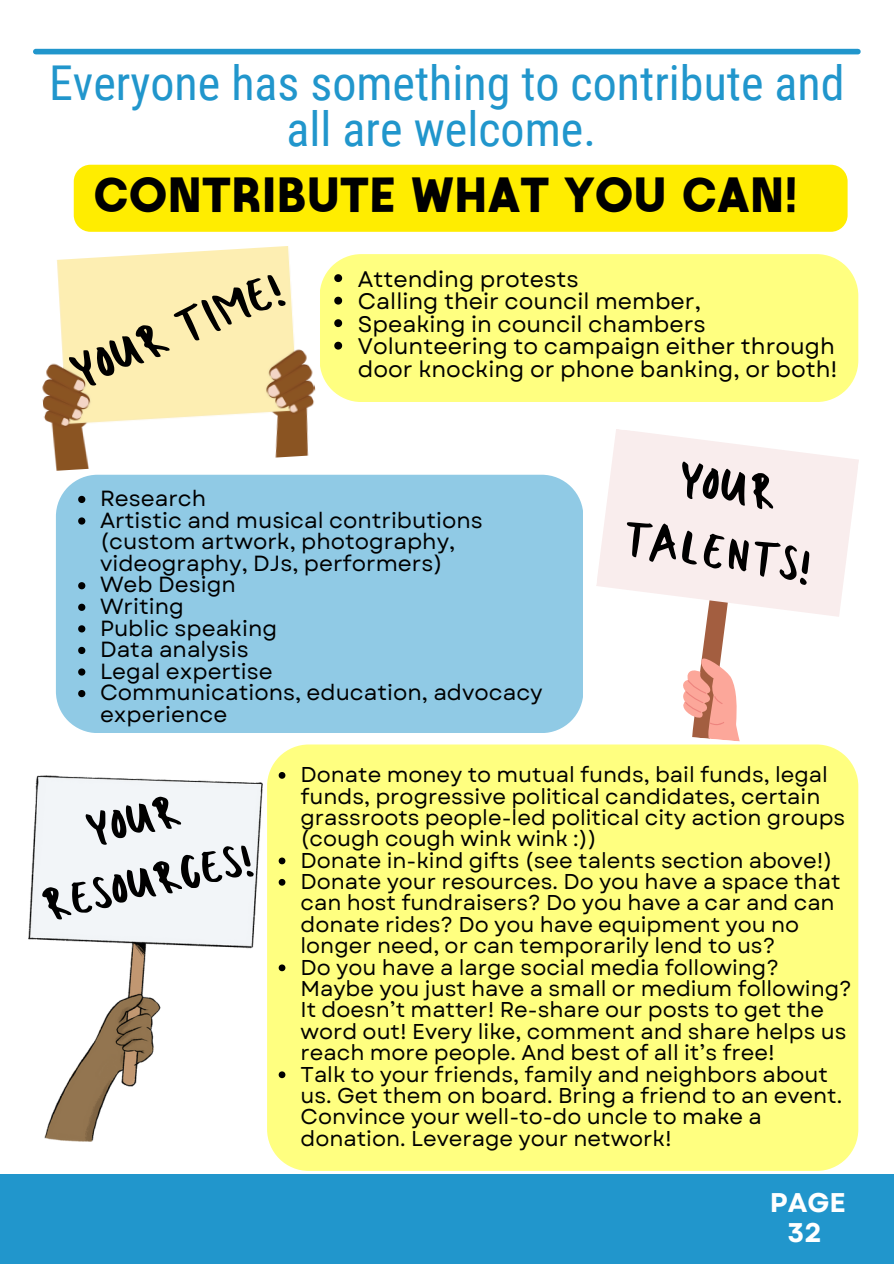
<style>
.page{position:relative;width:894px;height:1264px;background:#fff}
.page>*{position:absolute;margin:0;border:0;box-sizing:border-box;transform-origin:0 0}
.t1{font:49.5px "Valencia AMA Regular";letter-spacing:.145em;color:#000}
.t2{font:48px/46.2px "Roboto Condensed";color:#2196cc;text-align:center}
.t3{font:48px/66.3px "Sweet Belly Sans";color:#000;text-align:center}
.t4{font:45.45px/62.8px "Sweet Belly Sans";color:#000;text-align:center}
.t5{font:700 27px/30.3px "Garet";color:#fff;text-align:center}
.t6{font:22.5px/22.5px "Garet";color:#000}
.t7{font:21.9px/21.6px "Garet";color:#000}
.t8{font:21.45px/21.3px "Garet";color:#000}
</style>
<div class="page">
<div style="left:36px;top:49px;width:821px;height:5px;background:#2196cc"></div>
<div style="left:0;top:1174px;width:893px;height:89px;background:#2196cc"></div>
<div style="left:320px;top:254px;width:538px;height:148px;background:#ffff80"></div>
<img style="left:42px;top:246px;width:274px;height:225px">
<div style="left:267px;top:744px;width:591px;height:426px;background:#ffff80"></div>
<svg style="left:679px;top:617px;width:96px;height:132px"></svg>
<svg style="left:596px;top:429px;width:263px;height:188px;fill:#f9eded"></svg>
<img style="left:28px;top:775px;width:234px;height:366px">
<div style="left:56px;top:474px;width:526px;height:259px;background:#90cae5"></div>
<svg style="left:78px;top:496px;width:7px;height:7px"></svg>
<svg style="left:78px;top:517px;width:7px;height:7px"></svg>
<svg style="left:78px;top:582px;width:7px;height:7px"></svg>
<svg style="left:78px;top:603px;width:7px;height:8px"></svg>
<svg style="left:78px;top:625px;width:7px;height:7px"></svg>
<svg style="left:78px;top:647px;width:7px;height:7px"></svg>
<svg style="left:78px;top:668px;width:7px;height:7px"></svg>
<svg style="left:78px;top:690px;width:7px;height:7px"></svg>
<div style="left:74px;top:165px;width:773px;height:67px;background:#ffed00;border-radius:17px"></div>
<svg style="left:334px;top:274px;width:8px;height:8px"></svg>
<svg style="left:334px;top:297px;width:8px;height:7px"></svg>
<svg style="left:334px;top:319px;width:8px;height:8px"></svg>
<svg style="left:334px;top:342px;width:8px;height:7px"></svg>
<svg style="left:278px;top:772px;width:7px;height:6px"></svg>
<svg style="left:278px;top:857px;width:7px;height:7px"></svg>
<svg style="left:278px;top:879px;width:7px;height:6px"></svg>
<svg style="left:278px;top:964px;width:7px;height:7px"></svg>
<svg style="left:278px;top:1071px;width:7px;height:7px"></svg>
<h1 class="t2" style="left:49px;top:61px;width:796px">Everyone has something to contribute and all are welcome.</h1>
<p class="t1" style="left:93px;top:175px;width:705px">CONTRIBUTE WHAT YOU CAN!</p>
<p class="t3" style="left:63px;top:348px;width:227px;rotate:-23deg">Your time!</p>
<p class="t6" style="left:358px;top:267px;width:222px">Attending protests</p>
<p class="t6" style="left:358px;top:290px;width:344px">Calling their council member,</p>
<p class="t6" style="left:358px;top:312px;width:349px">Speaking in council chambers</p>
<p class="t6" style="left:358px;top:335px;width:481px">Volunteering to campaign either through door knocking or phone banking, or both!</p>
<p class="t7" style="left:100px;top:488px;width:108px">Research</p>
<h1 class="t7" style="left:100px;top:509px;width:384px">Artistic and musical contributions (custom artwork, photography, videography, DJs, performers)</h1>
<p class="t7" style="left:100px;top:574px;width:137px">Web Design</p>
<p class="t7" style="left:100px;top:595px;width:85px">Writing</p>
<p class="t7" style="left:100px;top:617px;width:179px">Public speaking</p>
<p class="t7" style="left:100px;top:638px;width:150px">Data analysis</p>
<p class="t7" style="left:100px;top:660px;width:174px">Legal expertise</p>
<h1 class="t7" style="left:100px;top:682px;width:444px">Communications, education, advocacy experience</h1>
<p class="t3" style="left:638px;top:444px;width:192px;rotate:9deg">Your talents!</p>
<p class="t4" style="left:23px;top:818px;width:216px;rotate:-13deg">Your resources!</p>
<p class="t8" style="left:300px;top:764px;width:546px">Donate money to mutual funds, bail funds, legal funds, progressive political candidates, certain grassroots people-led political city action groups (cough cough wink wink :))</p>
<p class="t8" style="left:300px;top:849px;width:533px">Donate in-kind gifts (see talents section above!)</p>
<p class="t8" style="left:300px;top:871px;width:541px">Donate your resources. Do you have a space that can host fundraisers? Do you have a car and can donate rides? Do you have equipment you no longer need, or can temporarily lend to us?</p>
<p class="t8" style="left:300px;top:956px;width:553px">Do you have a large social media following?<br>Maybe you just have a small or medium following?<br>It doesn’t matter! Re-share our posts to get the word out! Every like, comment and share helps us reach more people. And best of all it’s free!</p>
<p class="t8" style="left:300px;top:1063px;width:543px">Talk to your friends, family and neighbors about us. Get them on board. Bring a friend to an event.<br>Convince your well-to-do uncle to make a donation. Leverage your network!</p>
<p class="t5" style="left:769px;top:1187px;width:78px">PAGE<br>32</p>
</div>
